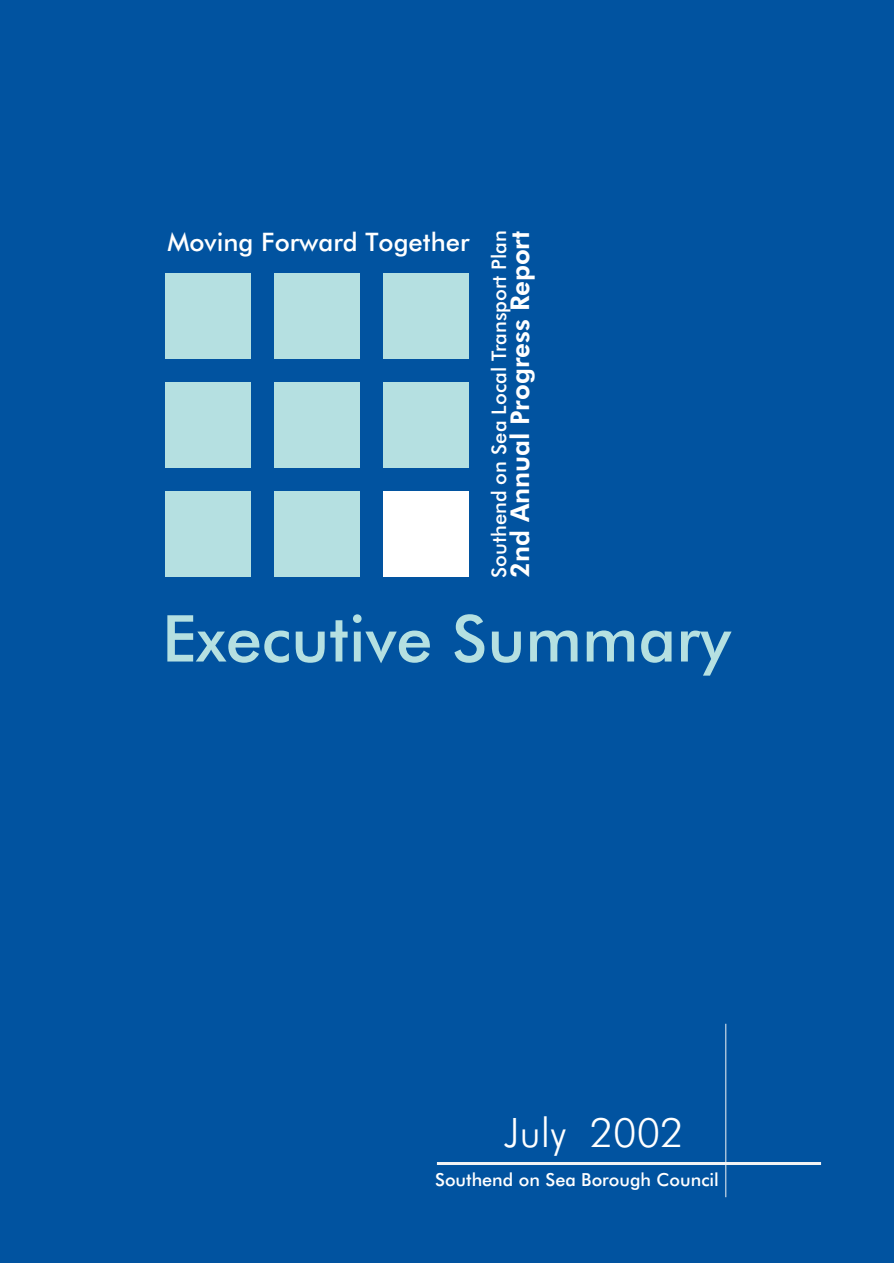
<style>
.page{position:relative;width:894px;height:1263px;background:#0153a0}
.page>*{position:absolute;margin:0;border:0;box-sizing:border-box;transform-origin:0 0}
.t1{font:64.65px "Futura Md BT";color:#b5e0e1}
.t2{font:40.65px "Futura Lt BT";color:#fff}
.t3{font:25.95px "Futura Hv BT";color:#fff}
.t4{font:25.5px "Futura Md BT";color:#fff}
.t5{font:20.1px "Futura Md BT";color:#fff}
.t6{font:18px "Futura Md BT";color:#fff}
</style>
<div class="page">
<div style="left:165px;top:274px;width:85px;height:85px;background:#b5e0e1"></div>
<div style="left:274px;top:274px;width:85px;height:85px;background:#b5e0e1"></div>
<div style="left:383px;top:274px;width:85px;height:85px;background:#b5e0e1"></div>
<div style="left:165px;top:382px;width:85px;height:86px;background:#b5e0e1"></div>
<div style="left:274px;top:382px;width:85px;height:86px;background:#b5e0e1"></div>
<div style="left:383px;top:382px;width:85px;height:86px;background:#b5e0e1"></div>
<div style="left:165px;top:491px;width:85px;height:86px;background:#b5e0e1"></div>
<div style="left:274px;top:491px;width:85px;height:86px;background:#b5e0e1"></div>
<div style="left:383px;top:491px;width:85px;height:86px;background:#fff"></div>
<hr style="left:725px;top:1024px;width:1px;height:173px;background:#f2f3f4">
<hr style="left:437px;top:1162px;width:384px;height:3px;background:#f2f3f4">
<p class="t4" style="left:167px;top:231px;width:304px">Moving Forward Together</p>
<p class="t3" style="left:509px;top:578px;width:349px;rotate:-90deg">2nd Annual Progress Report</p>
<p class="t5" style="left:491px;top:578px;width:350px;rotate:-90deg">Southend on Sea Local Transport Plan</p>
<h1 class="t1" style="left:162px;top:612px;width:570px">Executive Summary</h1>
<h2 class="t2" style="left:504px;top:1116px;width:181px">July 2002</h2>
<p class="t6" style="left:435px;top:1172px;width:285px">Southend on Sea Borough Council</p>
</div>
